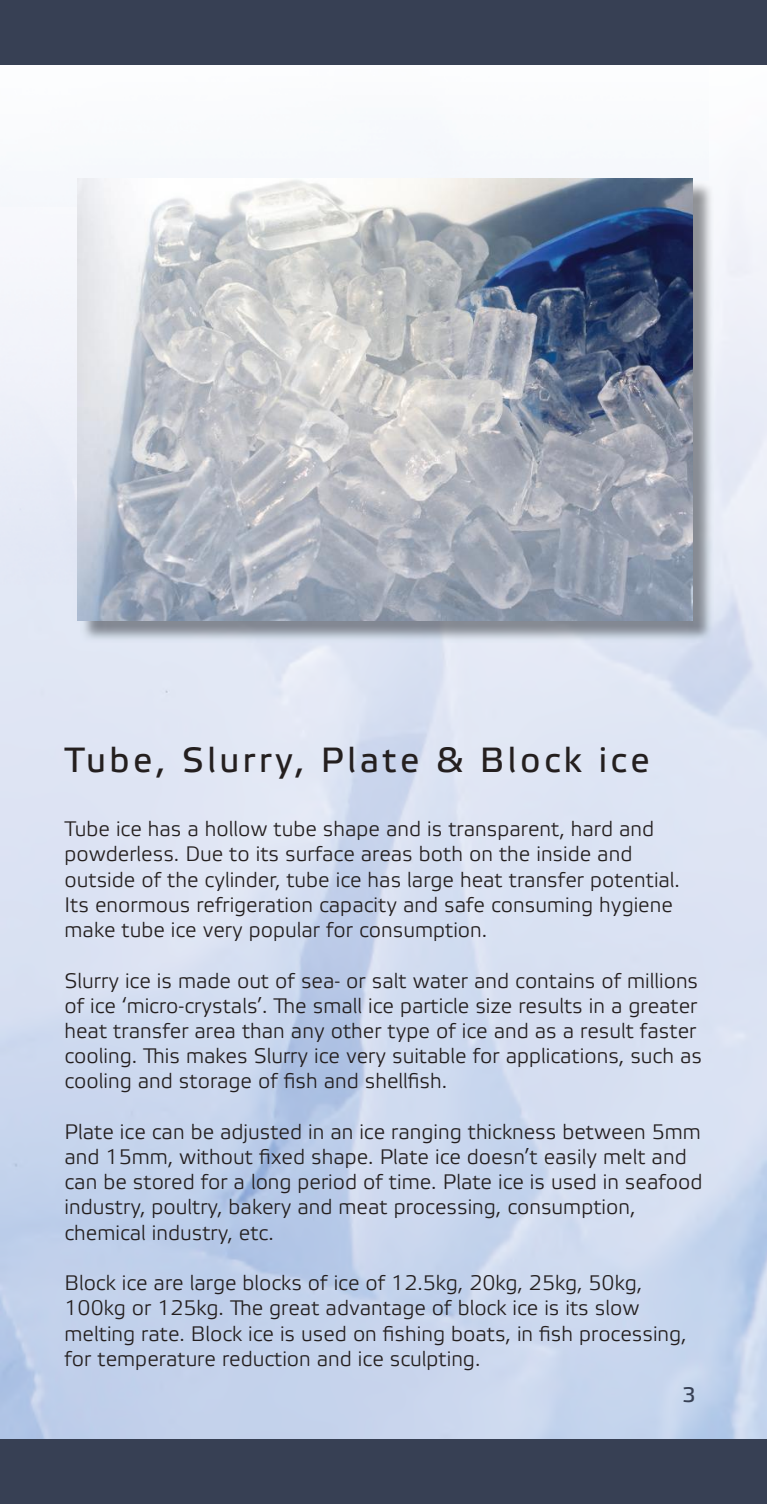
<style>
.page{position:relative;width:767px;height:1504px;background:#fff}
.page>*{position:absolute;margin:0;border:0;box-sizing:border-box;transform-origin:0 0}
.t1{font:35px "Etelka Text Pro";letter-spacing:.1em;color:#241f1f}
.t2{font:21px/25.2px "Etelka Light Pro";color:#241f1f}
.t3{font:21px "Etelka Text Pro";color:#374054}
</style>
<div class="page">
<img style="left:708px;top:64px;width:58px;height:520px">
<img style="left:0;top:64px;width:708px;height:144px">
<img style="left:0;top:208px;width:78px;height:376px">
<img style="left:81px;top:181px;width:632px;height:461px">
<img style="left:78px;top:178px;width:614px;height:443px">
<div style="left:0;top:0;width:766px;height:64px;background:#374054"></div>
<div style="left:0;top:1439px;width:766px;height:64px;background:#374054"></div>
<h1 class="t1" style="left:64px;top:741px;width:586px">Tube, Slurry, Plate &amp; Block ice</h1>
<p class="t2" style="left:64px;top:817px;width:617px">Tube ice has a hollow tube shape and is transparent, hard and powderless. Due to its surface areas both on the inside and outside of the cylinder, tube ice has large heat transfer potential.<br>Its enormous refrigeration capacity and safe consuming hygiene make tube ice very popular for consumption.</p>
<p class="t2" style="left:64px;top:968px;width:638px">Slurry ice is made out of sea- or salt water and contains of millions of ice ‘micro-crystals’. The small ice particle size results in a greater heat transfer area than any other type of ice and as a result faster cooling. This makes Slurry ice very suitable for applications, such as cooling and storage of fish and shellfish.</p>
<p class="t2" style="left:64px;top:1120px;width:639px">Plate ice can be adjusted in an ice ranging thickness between 5mm and 15mm, without fixed shape. Plate ice doesn’t easily melt and can be stored for a long period of time. Plate ice is used in seafood industry, poultry, bakery and meat processing, consumption, chemical industry, etc.</p>
<p class="t2" style="left:64px;top:1271px;width:623px">Block ice are large blocks of ice of 12.5kg, 20kg, 25kg, 50kg, 100kg or 125kg. The great advantage of block ice is its slow melting rate. Block ice is used on fishing boats, in fish processing, for temperature reduction and ice sculpting.</p>
<p class="t3" style="left:682px;top:1383px;width:15px">3</p>
</div>
